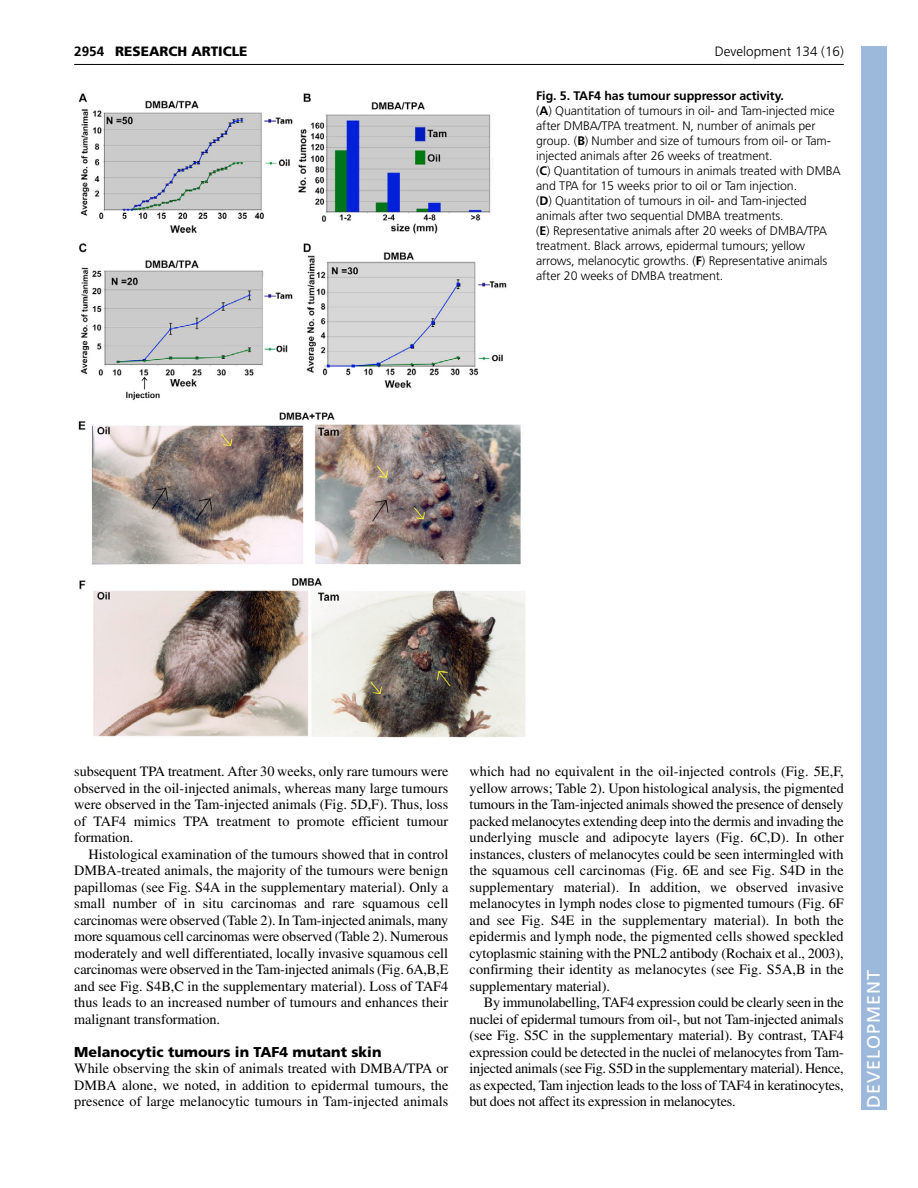
<style>
.page{position:relative;width:918px;height:1188px;background:#fff}
.page>*{position:absolute;margin:0;border:0;box-sizing:border-box;transform-origin:0 0}
.t1{font:18px "Frutiger LT Std";letter-spacing:.055em;color:#fff}
.t2{font:14.25px/16.5px "Times";letter-spacing:.005em;color:#000;text-align:justify}
.t3{font:900 14.25px "Frutiger LT Std";color:#000}
.t4{font:300 13.5px "Frutiger LT Std";color:#000}
.t5{font:900 13.5px "Frutiger LT Std";color:#000}
.t6{font:700 13.5px "Frutiger LT Std";color:#000}
.t7{font:300 12.3px/15px "Frutiger LT Std";letter-spacing:-.005em;color:#000}
.s1{font-weight:700}
</style>
<div class="page">
<div style="left:861px;top:46px;width:25px;height:1064px;background:#9cb9db"></div>
<hr style="left:74px;top:64px;width:770px;height:1px;background:#000">
<img style="left:78px;top:93px;width:448px;height:645px">
<p class="t6" style="left:74px;top:46px;width:32px">2954</p>
<p class="t5" style="left:115px;top:46px;width:134px">RESEARCH ARTICLE</p>
<p class="t4" style="left:715px;top:46px;width:131px">Development 134 (16)</p>
<p class="t7" style="left:536px;top:89px;width:306px"><span class="s1">Fig. 5. TAF4 has tumour suppressor activity.<br></span>(<span class="s1">A</span>) Quantitation of tumours in oil- and Tam-injected mice after DMBA/TPA treatment. N, number of animals per group. (<span class="s1">B</span>) Number and size of tumours from oil- or Tam&shy;injected animals after 26 weeks of treatment.<br>(<span class="s1">C</span>) Quantitation of tumours in animals treated with DMBA and TPA for 15 weeks prior to oil or Tam injection.<br>(<span class="s1">D</span>) Quantitation of tumours in oil- and Tam-injected animals after two sequential DMBA treatments.<br>(<span class="s1">E</span>) Representative animals after 20 weeks of DMBA/TPA treatment. Black arrows, epidermal tumours; yellow arrows, melanocytic growths. (<span class="s1">F</span>) Representative animals after 20 weeks of DMBA treatment.</p>
<p class="t2" style="left:74px;top:765px;width:376px">subsequent TPA treatment. After 30 weeks, only rare tumours were observed in the oil-injected animals, whereas many large tumours were observed in the Tam-injected animals (Fig. 5D,F). Thus, loss of TAF4 mimics TPA treatment to promote efficient tumour formation.</p>
<p class="t2" style="left:74px;top:847px;width:376px;text-indent:14px">Histological examination of the tumours showed that in control DMBA-treated animals, the majority of the tumours were benign papillomas (see Fig. S4A in the supplementary material). Only a small number of in situ carcinomas and rare squamous cell carcinomas were observed (Table 2). In Tam-injected animals, many more squamous cell carcinomas were observed (Table 2). Numerous moderately and well differentiated, locally invasive squamous cell carcinomas were observed in the Tam-injected animals (Fig. 6A,B,E and see Fig. S4B,C in the supplementary material). Loss of TAF4 thus leads to an increased number of tumours and enhances their malignant transformation.</p>
<p class="t3" style="left:74px;top:1046px;width:309px">Melanocytic tumours in TAF4 mutant skin</p>
<p class="t2" style="left:74px;top:1062px;width:376px">While observing the skin of animals treated with DMBA/TPA or DMBA alone, we noted, in addition to epidermal tumours, the presence of large melanocytic tumours in Tam-injected animals</p>
<p class="t2" style="left:470px;top:765px;width:376px">which had no equivalent in the oil-injected controls (Fig. 5E,F, yellow arrows; Table 2). Upon histological analysis, the pigmented tumours in the Tam-injected animals showed the presence of densely packed melanocytes extending deep into the dermis and invading the underlying muscle and adipocyte layers (Fig. 6C,D). In other instances, clusters of melanocytes could be seen intermingled with the squamous cell carcinomas (Fig. 6E and see Fig. S4D in the supplementary material). In addition, we observed invasive melanocytes in lymph nodes close to pigmented tumours (Fig. 6F and see Fig. S4E in the supplementary material). In both the epidermis and lymph node, the pigmented cells showed speckled cytoplasmic staining with the PNL2 antibody (Rochaix et al., 2003), confirming their identity as melanocytes (see Fig. S5A,B in the supplementary material).</p>
<p class="t2" style="left:470px;top:996px;width:376px;text-indent:14px">By immunolabelling, TAF4 expression could be clearly seen in the nuclei of epidermal tumours from oil-, but not Tam-injected animals (see Fig. S5C in the supplementary material). By contrast, TAF4 expression could be detected in the nuclei of melanocytes from Tam&shy;injected animals (see Fig. S5D in the supplementary material). Hence, as expected, Tam injection leads to the loss of TAF4 in keratinocytes, but does not affect its expression in melanocytes.</p>
<p class="t1" style="left:863px;top:1108px;width:140px;rotate:-90deg">DEVELOPMENT</p>
</div>
